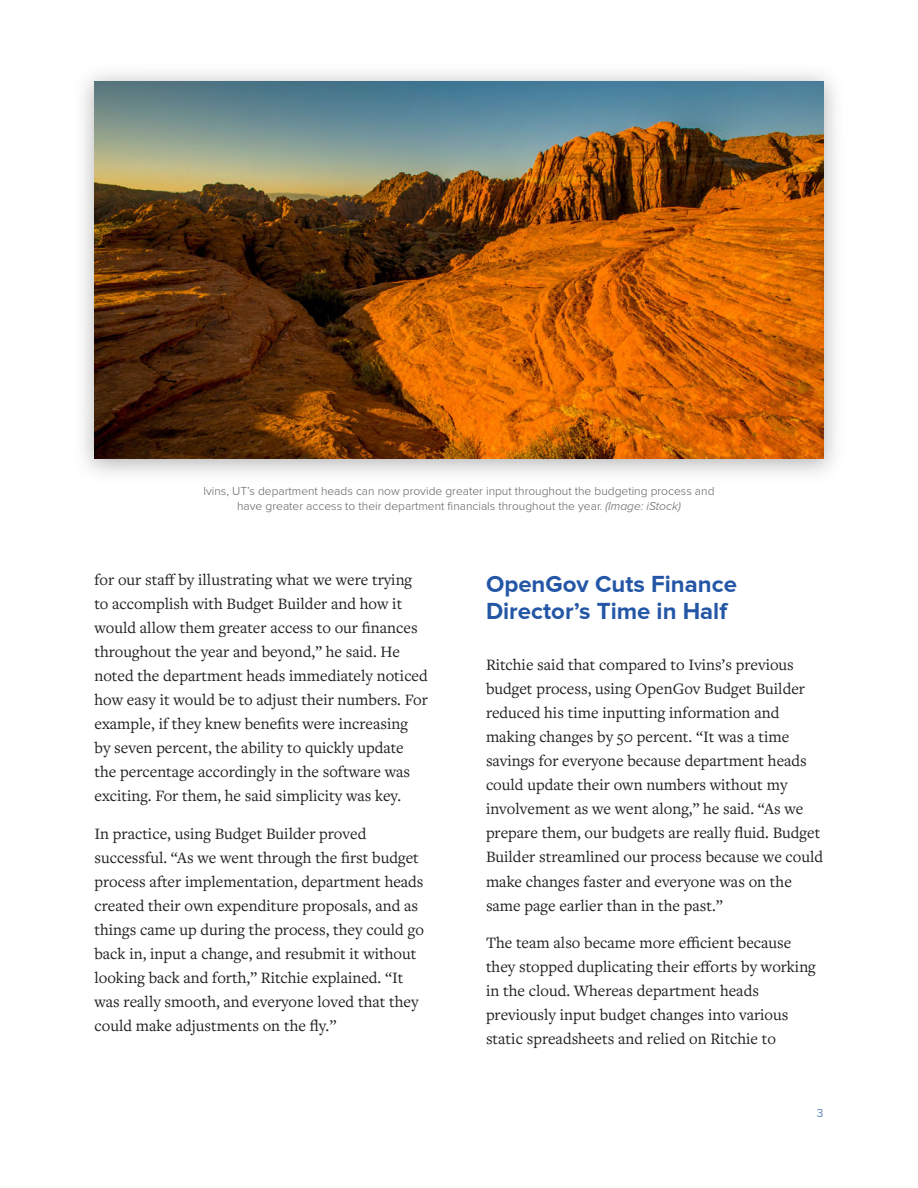
<style>
.page{position:relative;width:918px;height:1188px;background:#fff}
.page>*{position:absolute;margin:0;border:0;box-sizing:border-box;transform-origin:0 0}
.t1{font:700 24px/27px "Proxima Nova";color:#2456a6}
.t2{font:16.5px/24px "Freight Text Pro";color:#202020}
.t3{font:300 12px/15px "Proxima Nova";color:#5f5f5f;text-align:center}
.t4{font:300 12px "Proxima Nova";color:#2456a6}
.s1{font-style:italic}
</style>
<div class="page">
<img style="left:94px;top:81px;width:730px;height:378px">
<p class="t3" style="left:203px;top:484px;width:513px">Ivins, UT’s department heads can now provide greater input throughout the budgeting process and have greater access to their department financials throughout the year. <span class="s1">(Image: iStock)</span></p>
<p class="t2" style="left:94px;top:567px;width:335px">for our staff by illustrating what we were trying to accomplish with Budget Builder and how it would allow them greater access to our finances throughout the year and beyond,” he said. He noted the department heads immediately noticed how easy it would be to adjust their numbers. For example, if they knew benefits were increasing by seven percent, the ability to quickly update the percentage accordingly in the software was exciting. For them, he said simplicity was key.</p>
<p class="t2" style="left:94px;top:821px;width:331px">In practice, using Budget Builder proved successful. “As we went through the first budget process after implementation, department heads created their own expenditure proposals, and as things came up during the process, they could go back in, input a change, and resubmit it without looking back and forth,” Ritchie explained. “It was really smooth, and everyone loved that they could make adjustments on the fly.”</p>
<h1 class="t1" style="left:486px;top:571px;width:252px">OpenGov Cuts Finance<br>Director’s Time in Half</h1>
<p class="t2" style="left:486px;top:653px;width:339px">Ritchie said that compared to Ivins’s previous budget process, using OpenGov Budget Builder reduced his time inputting information and making changes by 50 percent. “It was a time savings for everyone because department heads could update their own numbers without my involvement as we went along,” he said. “As we prepare them, our budgets are really fluid. Budget Builder streamlined our process because we could make changes faster and everyone was on the same page earlier than in the past.”</p>
<p class="t2" style="left:486px;top:930px;width:331px">The team also became more efficient because they stopped duplicating their efforts by working in the cloud. Whereas department heads previously input budget changes into various static spreadsheets and relied on Ritchie to</p>
<p class="t4" style="left:817px;top:1106px;width:8px">3</p>
</div>
